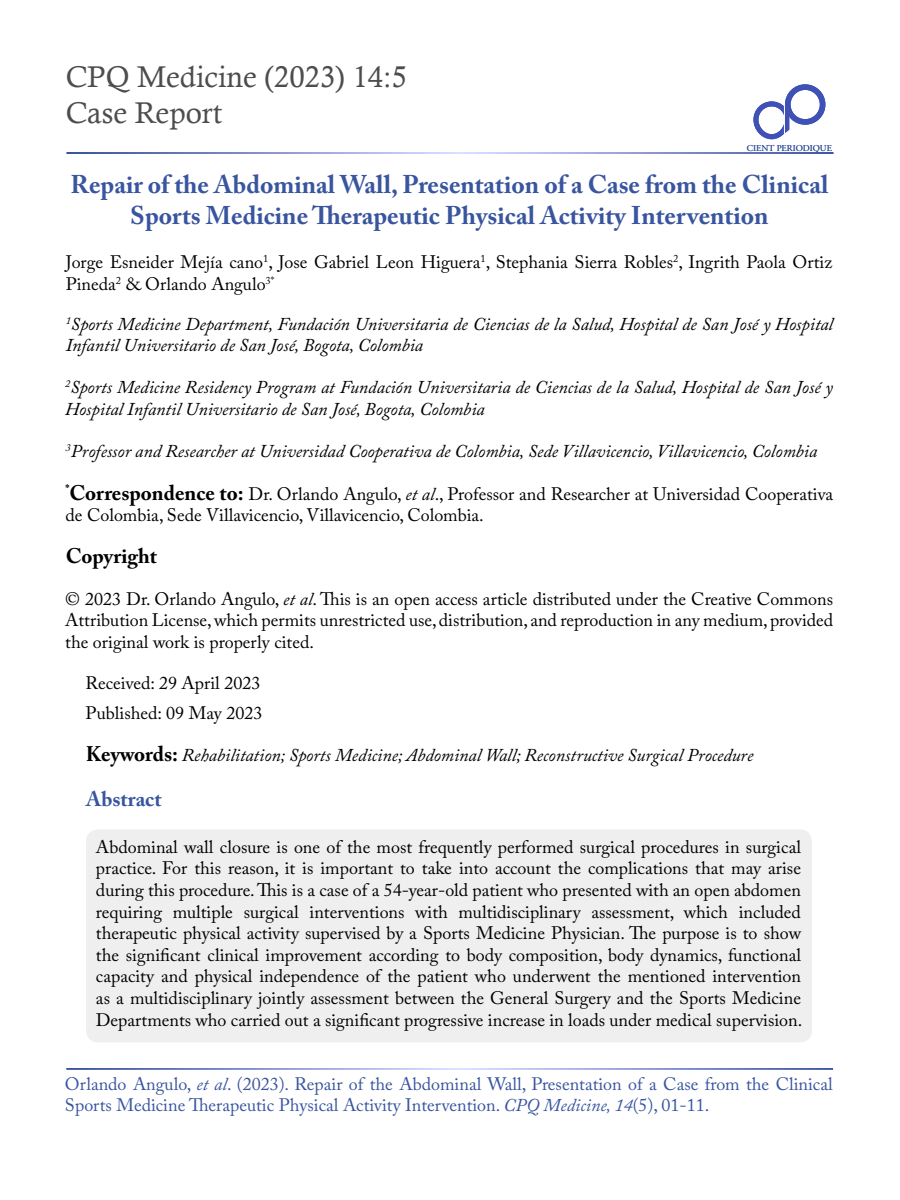
<style>
.page{position:relative;width:900px;height:1200px;background:#fff}
.page>*{position:absolute;margin:0;border:0;box-sizing:border-box;transform-origin:0 0}
.t1{font:30px/36px "Calisto";color:#4d4d4f}
.t2{font:700 25.5px/30.6px "Adobe Caslon Pro";color:#3955a0;text-align:center}
.t3{font:700 21px "Adobe Caslon Pro";color:#000}
.t4{font:700 21px "Adobe Caslon Pro";color:#3955a0}
.t5{font:18px/21.6px "Adobe Caslon Pro";color:#000}
.t6{font:italic 18px/21.6px "Adobe Caslon Pro";color:#000}
.t7{font:18px/21.6px "Adobe Caslon Pro";color:#3955a0}
.t8{font:9px "Adobe Garamond Pro";color:#3955a0}
.s1{font-weight:700;font-size:21px}
.s2{font-style:italic}
.s3{font-weight:700;font-style:normal;font-size:21px}
</style>
<div class="page">
<div style="left:86px;top:829px;width:726px;height:213px;background:#efeff0;border-radius:12px"></div>
<div style="left:753px;top:101px;width:37px;height:38px;border:5px solid #3f51b5;border-radius:50%"></div>
<svg style="left:784px;top:106px;width:6px;height:23px"></svg>
<hr style="left:785px;top:105px;width:4px;height:29px;background:#3f51b5">
<svg style="left:783px;top:129px;width:7px;height:6px"></svg>
<div style="left:785px;top:84px;width:40px;height:41px;border:6px solid #3f51b5;border-radius:50%"></div>
<h1 class="t1" style="left:66px;top:59px;width:343px">CPQ Medicine (2023) 14:5<br>Case Report</h1>
<p class="t8" style="left:747px;top:142px;width:86px">CIENT PERIODIQUE</p>
<h2 class="t2" style="left:70px;top:169px;width:760px">Repair of the Abdominal Wall, Presentation of a Case from the Clinical<br>Sports Medicine Therapeutic Physical Activity Intervention</h2>
<p class="t5" style="left:66px;top:251px;width:768px">Jorge Esneider Mejía cano<sup>1</sup>, Jose Gabriel Leon Higuera<sup>1</sup>, Stephania Sierra Robles<sup>2</sup>, Ingrith Paola Ortiz<br>Pineda<sup>2</sup> &amp; Orlando Angulo<sup>3*</sup></p>
<p class="t6" style="left:66px;top:313px;width:769px"><sup>1</sup>Sports Medicine Department, Fundación Universitaria de Ciencias de la Salud, Hospital de San José y Hospital<br>Infantil Universitario de San José, Bogota, Colombia</p>
<p class="t6" style="left:65px;top:376px;width:769px"><sup>2</sup>Sports Medicine Residency Program at Fundación Universitaria de Ciencias de la Salud, Hospital de San José y<br>Hospital Infantil Universitario de San José, Bogota, Colombia</p>
<p class="t6" style="left:65px;top:440px;width:753px"><sup>3</sup>Professor and Researcher at Universidad Cooperativa de Colombia, Sede Villavicencio, Villavicencio, Colombia</p>
<p class="t5" style="left:65px;top:483px;width:769px"><sup>*</sup><span class="s1">Correspondence to:</span> Dr. Orlando Angulo, <span class="s2">et al</span>., Professor and Researcher at Universidad Cooperativa de Colombia, Sede Villavicencio, Villavicencio, Colombia.</p>
<p class="t3" style="left:66px;top:544px;width:93px">Copyright</p>
<p class="t5" style="left:65px;top:587px;width:770px;text-align:justify">© 2023 Dr. Orlando Angulo, <span class="s2">et al</span>. This is an open access article distributed under the Creative Commons Attribution License, which permits unrestricted use, distribution, and reproduction in any medium, provided the original work is properly cited.</p>
<p class="t5" style="left:86px;top:668px;width:178px;line-height:30.5px">Received: 29 April 2023<br>Published: 09 May 2023</p>
<p class="t6" style="left:86px;top:744px;width:669px"><span class="s3">Keywords:</span> Rehabilitation; Sports Medicine; Abdominal Wall; Reconstructive Surgical Procedure</p>
<p class="t4" style="left:86px;top:786px;width:77px">Abstract</p>
<p class="t5" style="left:96px;top:836px;width:708px;text-align:justify">Abdominal wall closure is one of the most frequently performed surgical procedures in surgical practice. For this reason, it is important to take into account the complications that may arise during this procedure. This is a case of a 54-year-old patient who presented with an open abdomen requiring multiple surgical interventions with multidisciplinary assessment, which included therapeutic physical activity supervised by a Sports Medicine Physician. The purpose is to show the significant clinical improvement according to body composition, body dynamics, functional capacity and physical independence of the patient who underwent the mentioned intervention as a multidisciplinary jointly assessment between the General Surgery and the Sports Medicine Departments who carried out a significant progressive increase in loads under medical supervision.</p>
<p class="t7" style="left:65px;top:1073px;width:769px">Orlando Angulo, <span class="s2">et al</span>. (2023). Repair of the Abdominal Wall, Presentation of a Case from the Clinical<br>Sports Medicine Therapeutic Physical Activity Intervention. <span class="s2">CPQ Medicine, 14</span>(5), 01-11.</p>
</div>
